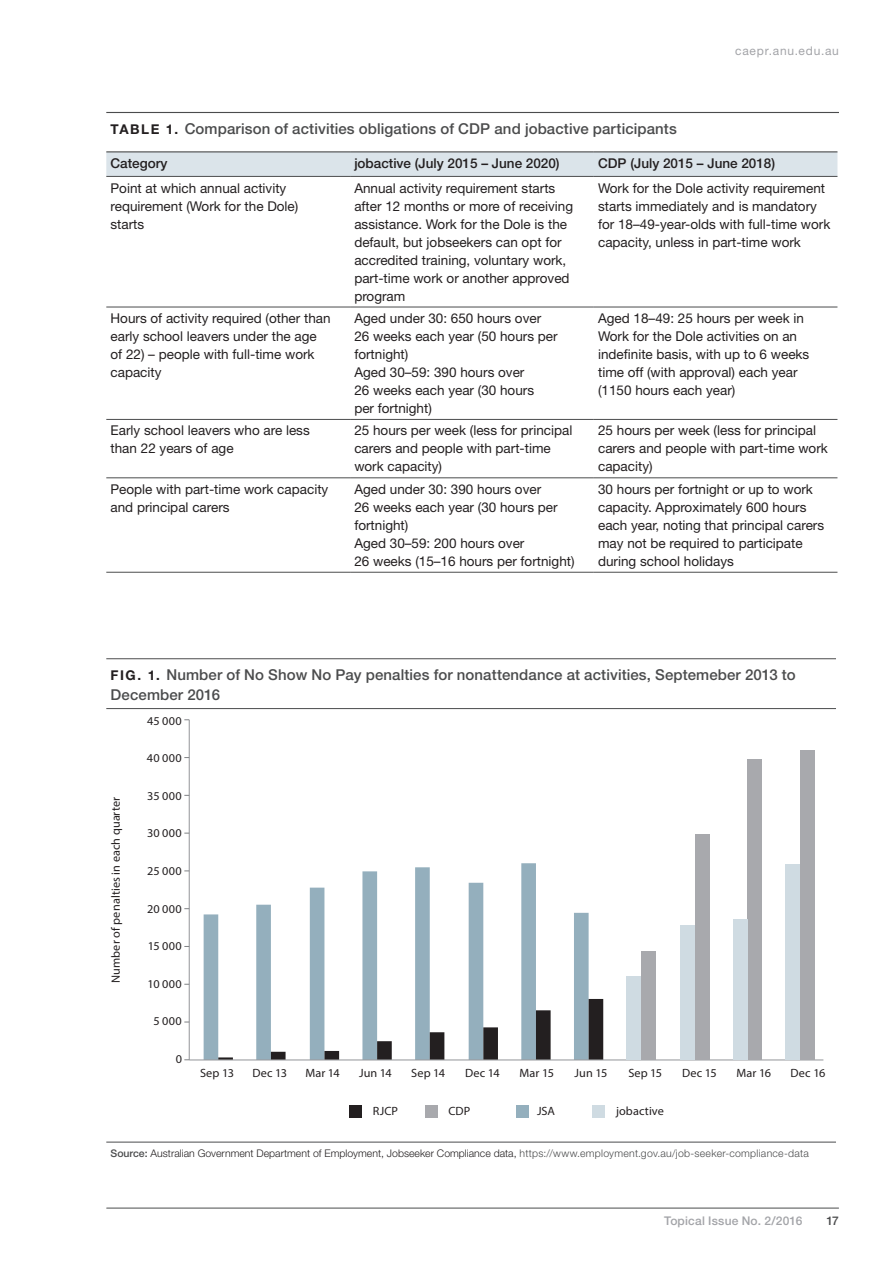
<style>
.page{position:relative;width:893px;height:1263px;background:#fff}
.page>*{position:absolute;margin:0;border:0;box-sizing:border-box;transform-origin:0 0}
.Figure_Title{font:500 15px/19.5px "Helvetica Neue LT Std";letter-spacing:.005em;color:#4b4c4d}
.Table_Title{font:500 15px "Helvetica Neue LT Std";letter-spacing:.005em;color:#4b4c4d}
.TableText{font:13.5px/18px "Helvetica Neue LT Std";color:#231f20}
.Table_Heading_Left{font:500 13.5px "Helvetica Neue LT Std";color:#231f20}
.t1{font:12px "Myriad Pro";letter-spacing:.01em;color:#231f20}
.t2{font:500 12px "Helvetica Neue LT Std";letter-spacing:.015em;color:#a3a4a8}
.t3{font:12px "Helvetica Neue LT Std";letter-spacing:.065em;color:#a3a4a8}
.t4{font:500 12px "Helvetica Neue LT Std";color:#4b4c4d}
.Notes_and_Sources{font:300 10.5px "Helvetica Neue LT Std";color:#231f20}
.s1{font-weight:700;font-size:13.5px;color:#231f20}
.s2{font-weight:500;color:#4b4c4d}
.s3{color:#4b4c4d}
</style>
<div class="page">
<hr style="left:107px;top:1208px;width:732px;height:1px;background:#4b4c4d">
<hr style="left:106px;top:112px;width:733px;height:1px;background:#4b4c4d">
<svg style="left:106px;top:152px;width:731px;height:24px;background:#d7e0e6"></svg>
<svg style="left:106px;top:306px;width:731px;height:266px"></svg>
<hr style="left:106px;top:307px;width:244px;height:1px;background:#4b4c4d">
<hr style="left:350px;top:307px;width:244px;height:1px;background:#4b4c4d">
<hr style="left:594px;top:307px;width:243px;height:1px;background:#4b4c4d">
<hr style="left:106px;top:419px;width:244px;height:1px;background:#4b4c4d">
<hr style="left:350px;top:419px;width:244px;height:1px;background:#4b4c4d">
<hr style="left:594px;top:419px;width:243px;height:1px;background:#4b4c4d">
<hr style="left:106px;top:478px;width:244px;height:1px;background:#4b4c4d">
<hr style="left:350px;top:478px;width:244px;height:1px;background:#4b4c4d">
<hr style="left:594px;top:478px;width:243px;height:1px;background:#4b4c4d">
<hr style="left:106px;top:572px;width:244px;height:1px;background:#4b4c4d">
<hr style="left:106px;top:151px;width:244px;height:1px;background:#4b4c4d">
<hr style="left:350px;top:151px;width:244px;height:1px;background:#4b4c4d">
<hr style="left:594px;top:151px;width:243px;height:1px;background:#4b4c4d">
<hr style="left:106px;top:176px;width:244px;height:1px;background:#4b4c4d">
<hr style="left:350px;top:176px;width:244px;height:1px;background:#4b4c4d">
<hr style="left:594px;top:176px;width:243px;height:1px;background:#4b4c4d">
<hr style="left:350px;top:572px;width:244px;height:1px;background:#4b4c4d">
<hr style="left:594px;top:572px;width:243px;height:1px;background:#4b4c4d">
<hr style="left:106px;top:658px;width:730px;height:1px;background:#4b4c4d">
<hr style="left:106px;top:708px;width:730px;height:1px;background:#4b4c4d">
<hr style="left:106px;top:1142px;width:730px;height:1px;background:#4b4c4d">
<svg style="left:204px;top:863px;width:385px;height:196px"></svg>
<svg style="left:218px;top:999px;width:385px;height:60px"></svg>
<hr style="left:189px;top:720px;width:1px;height:340px;background:#939598">
<hr style="left:189px;top:1059px;width:634px;height:1px;background:#939598">
<div style="left:349px;top:1105px;width:13px;height:13px;background:#231f20"></div>
<div style="left:641px;top:952px;width:15px;height:108px;background:#a8a9ad"></div>
<div style="left:695px;top:834px;width:14px;height:226px;background:#a8a9ad"></div>
<div style="left:747px;top:759px;width:15px;height:301px;background:#a8a9ad"></div>
<div style="left:800px;top:750px;width:15px;height:310px;background:#a8a9ad"></div>
<div style="left:425px;top:1105px;width:13px;height:13px;background:#a8a9ad"></div>
<div style="left:516px;top:1105px;width:13px;height:13px;background:#94afbd"></div>
<div style="left:627px;top:976px;width:14px;height:84px;background:#cfdbe2"></div>
<div style="left:680px;top:926px;width:15px;height:134px;background:#cfdbe2"></div>
<div style="left:733px;top:919px;width:14px;height:141px;background:#cfdbe2"></div>
<div style="left:785px;top:864px;width:15px;height:196px;background:#cfdbe2"></div>
<div style="left:592px;top:1105px;width:12px;height:13px;background:#cfdbe2"></div>
<p class="t3" style="left:735px;top:44px;width:105px">caepr.anu.edu.au</p>
<p class="Table_Title" style="left:111px;top:120px;width:568px"><span class="s1">TABLE 1.</span> Comparison of activities obligations of CDP and jobactive participants</p>
<p class="Table_Heading_Left" style="left:111px;top:155px;width:59px">Category</p>
<p class="Table_Heading_Left" style="left:354px;top:155px;width:207px">jobactive (July 2015 – June 2020)</p>
<p class="Table_Heading_Left" style="left:598px;top:155px;width:179px">CDP (July 2015 – June 2018)</p>
<p class="TableText" style="left:111px;top:179px;width:189px">Point at which annual activity requirement (Work for the Dole) starts</p>
<p class="TableText" style="left:354px;top:179px;width:220px">Annual activity requirement starts after 12 months or more of receiving assistance. Work for the Dole is the default, but jobseekers can opt for accredited training, voluntary work, part-time work or another approved program</p>
<p class="TableText" style="left:598px;top:179px;width:234px">Work for the Dole activity requirement starts immediately and is mandatory for 18–49-year-olds with full-time work capacity, unless in part-time work</p>
<p class="TableText" style="left:111px;top:309px;width:222px">Hours of activity required (other than early school leavers under the age of 22) – people with full-time work capacity</p>
<p class="TableText" style="left:354px;top:309px;width:205px">Aged under 30: 650 hours over<br>26 weeks each year (50 hours per fortnight)</p>
<p class="TableText" style="left:598px;top:309px;width:213px">Aged 18–49: 25 hours per week in<br>Work for the Dole activities on an indefinite basis, with up to 6 weeks time off (with approval) each year (1150 hours each year)</p>
<p class="TableText" style="left:354px;top:363px;width:181px">Aged 30–59: 390 hours over<br>26 weeks each year (30 hours per fortnight)</p>
<p class="TableText" style="left:111px;top:421px;width:201px">Early school leavers who are less than 22 years of age</p>
<p class="TableText" style="left:354px;top:421px;width:220px">25 hours per week (less for principal carers and people with part-time work capacity)</p>
<p class="TableText" style="left:598px;top:421px;width:231px">25 hours per week (less for principal carers and people with part-time work capacity)</p>
<p class="TableText" style="left:111px;top:480px;width:219px">People with part-time work capacity and principal carers</p>
<p class="TableText" style="left:354px;top:480px;width:205px">Aged under 30: 390 hours over<br>26 weeks each year (30 hours per fortnight)</p>
<p class="TableText" style="left:354px;top:534px;width:222px">Aged 30–59: 200 hours over<br>26 weeks (15–16 hours per fortnight)</p>
<p class="TableText" style="left:598px;top:480px;width:228px">30 hours per fortnight or up to work capacity. Approximately 600 hours each year, noting that principal carers may not be required to participate during school holidays</p>
<p class="Figure_Title" style="left:111px;top:665px;width:687px"><span class="s1">FIG. 1.</span> Number of No Show No Pay penalties for nonattendance at activities, Septemeber 2013 to<br>December 2016</p>
<p class="t1" style="left:147px;top:713px;width:36px">45 000</p>
<p class="t1" style="left:108px;top:983px;width:188px;rotate:-90deg">Number of penalties in each quarter</p>
<p class="t1" style="left:147px;top:751px;width:36px">40 000</p>
<p class="t1" style="left:147px;top:788px;width:36px">35 000</p>
<p class="t1" style="left:147px;top:826px;width:36px">30 000</p>
<p class="t1" style="left:147px;top:864px;width:36px">25 000</p>
<p class="t1" style="left:147px;top:901px;width:36px">20 000</p>
<p class="t1" style="left:148px;top:939px;width:35px">15 000</p>
<p class="t1" style="left:148px;top:976px;width:36px">10 000</p>
<p class="t1" style="left:153px;top:1014px;width:30px">5 000</p>
<p class="t1" style="left:176px;top:1052px;width:8px">0</p>
<p class="t1" style="left:200px;top:1065px;width:35px">Sep 13</p>
<p class="t1" style="left:253px;top:1065px;width:36px">Dec 13</p>
<p class="t1" style="left:305px;top:1065px;width:36px">Mar 14</p>
<p class="t1" style="left:359px;top:1065px;width:34px">Jun 14</p>
<p class="t1" style="left:411px;top:1065px;width:35px">Sep 14</p>
<p class="t1" style="left:465px;top:1065px;width:36px">Dec 14</p>
<p class="t1" style="left:520px;top:1065px;width:36px">Mar 15</p>
<p class="t1" style="left:575px;top:1065px;width:34px">Jun 15</p>
<p class="t1" style="left:628px;top:1065px;width:35px">Sep 15</p>
<p class="t1" style="left:682px;top:1065px;width:36px">Dec 15</p>
<p class="t1" style="left:736px;top:1065px;width:36px">Mar 16</p>
<p class="t1" style="left:791px;top:1065px;width:36px">Dec 16</p>
<p class="t1" style="left:537px;top:1104px;width:20px">JSA</p>
<p class="t1" style="left:616px;top:1104px;width:49px">jobactive</p>
<p class="Notes_and_Sources" style="left:111px;top:1146px;width:700px"><span class="s2">Source:</span> Australian Government Department of Employment, Jobseeker Compliance data, <span class="s3">https://www.employment.gov.au/job-seeker-compliance-data</span></p>
<p class="t1" style="left:373px;top:1104px;width:27px">RJCP</p>
<p class="t1" style="left:448px;top:1104px;width:23px">CDP</p>
<p class="t2" style="left:664px;top:1214px;width:140px">Topical Issue No. 2/2016</p>
<p class="t4" style="left:826px;top:1214px;width:14px">17</p>
</div>
